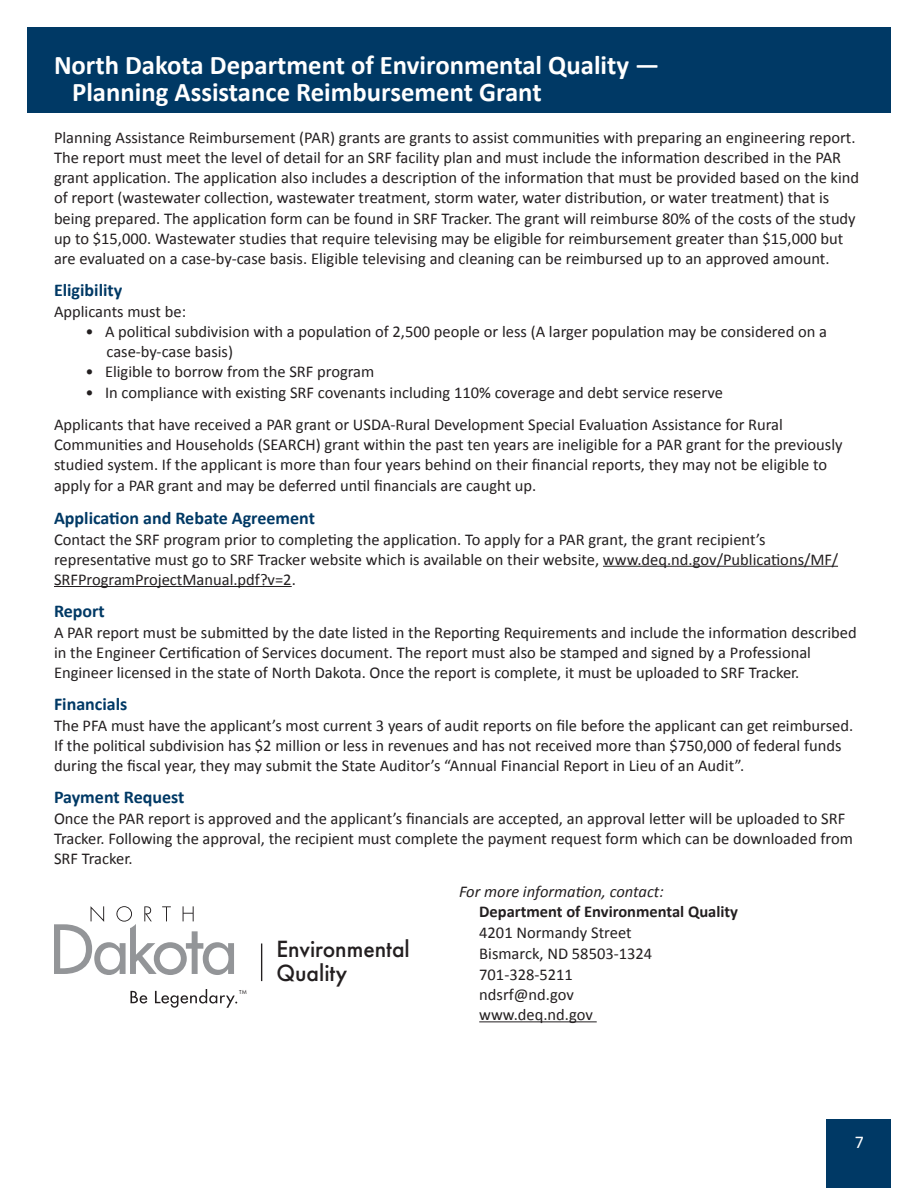
<style>
.page{position:relative;width:918px;height:1188px;background:#fff}
.page>*{position:absolute;margin:0;border:0;box-sizing:border-box;transform-origin:0 0}
.t1{font:700 27px/27px "Calibri";color:#fff}
.t2{font:500 24.45px "Futura PT";color:#231f20}
.t3{font:700 18px "Calibri";color:#003965}
.t4{font:18px "Calibri";color:#fff}
.t5{font:16.5px/20.2px "Calibri";color:#231f20}
.t6{font:700 16.5px "Calibri";color:#231f20}
.t7{font:italic 16.5px "Calibri";color:#231f20}
.t8{font:6px "Futura PT";color:#231f20}
</style>
<div class="page">
<div style="left:27px;top:27px;width:864px;height:86px;background:#003965"></div>
<div style="left:826px;top:1119px;width:65px;height:69px;background:#003965"></div>
<hr style="left:261px;top:944px;width:1px;height:37px;background:#231f20">
<svg style="left:130px;top:991px;width:17px;height:13px"></svg>
<svg style="left:155px;top:989px;width:82px;height:19px"></svg>
<svg style="left:54px;top:906px;width:180px;height:69px"></svg>
<hr style="left:603px;top:566px;width:235px;height:1px;background:#231f20">
<hr style="left:54px;top:586px;width:238px;height:1px;background:#231f20">
<hr style="left:479px;top:1022px;width:118px;height:1px;background:#231f20">
<p class="t1" style="left:72px;top:52px;width:589px;text-indent:-18px">North Dakota Department of Environmental Quality —<br>Planning Assistance Reimbursement Grant</p>
<p class="t5" style="left:54px;top:127px;width:807px">Planning Assistance Reimbursement (PAR) grants are grants to assist communities with preparing an engineering report.<br>The report must meet the level of detail for an SRF facility plan and must include the information described in the PAR grant application. The application also includes a description of the information that must be provided based on the kind of report (wastewater collection, wastewater treatment, storm water, water distribution, or water treatment) that is being prepared. The application form can be found in SRF Tracker. The grant will reimburse 80% of the costs of the study up to $15,000. Wastewater studies that require televising may be eligible for reimbursement greater than $15,000 but are evaluated on a case-by-case basis. Eligible televising and cleaning can be reimbursed up to an approved amount.</p>
<p class="t3" style="left:54px;top:279px;width:70px">Eligibility</p>
<p class="t5" style="left:54px;top:301px;width:134px">Applicants must be:</p>
<p class="t5" style="left:106px;top:321px;width:722px;text-indent:-21px">• A political subdivision with a population of 2,500 people or less (A larger population may be considered on a case-by-case basis)</p>
<p class="t5" style="left:86px;top:362px;width:290px">• Eligible to borrow from the SRF program</p>
<p class="t5" style="left:86px;top:382px;width:639px">• In compliance with existing SRF covenants including 110% coverage and debt service reserve</p>
<p class="t5" style="left:54px;top:414px;width:790px">Applicants that have received a PAR grant or USDA-Rural Development Special Evaluation Assistance for Rural Communities and Households (SEARCH) grant within the past ten years are ineligible for a PAR grant for the previously studied system. If the applicant is more than four years behind on their financial reports, they may not be eligible to apply for a PAR grant and may be deferred until financials are caught up.</p>
<p class="t3" style="left:54px;top:507px;width:263px">Application and Rebate Agreement</p>
<p class="t5" style="left:54px;top:529px;width:786px">Contact the SRF program prior to completing the application. To apply for a PAR grant, the grant recipient’s representative must go to SRF Tracker website which is available on their website, www.deq.nd.gov/Publications/MF/<br>SRFProgramProjectManual.pdf?v=2.</p>
<p class="t3" style="left:54px;top:600px;width:52px">Report</p>
<p class="t5" style="left:54px;top:622px;width:804px">A PAR report must be submitted by the date listed in the Reporting Requirements and include the information described in the Engineer Certification of Services document. The report must also be stamped and signed by a Professional<br>Engineer licensed in the state of North Dakota. Once the report is complete, it must be uploaded to SRF Tracker.</p>
<p class="t3" style="left:54px;top:693px;width:75px">Financials</p>
<p class="t5" style="left:54px;top:715px;width:801px">The PFA must have the applicant’s most current 3 years of audit reports on file before the applicant can get reimbursed.<br>If the political subdivision has $2 million or less in revenues and has not received more than $750,000 of federal funds during the fiscal year, they may submit the State Auditor’s “Annual Financial Report in Lieu of an Audit”.</p>
<p class="t3" style="left:54px;top:786px;width:132px">Payment Request</p>
<p class="t5" style="left:54px;top:808px;width:800px">Once the PAR report is approved and the applicant’s financials are accepted, an approval letter will be uploaded to SRF<br>Tracker. Following the approval, the recipient must complete the payment request form which can be downloaded from<br>SRF Tracker.</p>
<p class="t7" style="left:459px;top:880px;width:206px">For more information, contact:</p>
<p class="t6" style="left:479px;top:901px;width:260px">Department of Environmental Quality</p>
<p class="t5" style="left:479px;top:922px;width:175px;line-height:21px">4201 Normandy Street<br>Bismarck, ND 58503-1324<br>701-328-5211</p>
<p class="t5" style="left:479px;top:985px;width:96px">ndsrf@nd.gov</p>
<p class="t5" style="left:479px;top:1005px;width:115px">www.deq.nd.gov</p>
<p class="t2" style="left:276px;top:934px;width:135px">Environmental</p>
<p class="t2" style="left:276px;top:958px;width:72px">Quality</p>
<p class="t8" style="left:239px;top:988px;width:9px">TM</p>
<p class="t4" style="left:855px;top:1130px;width:11px">7</p>
</div>
